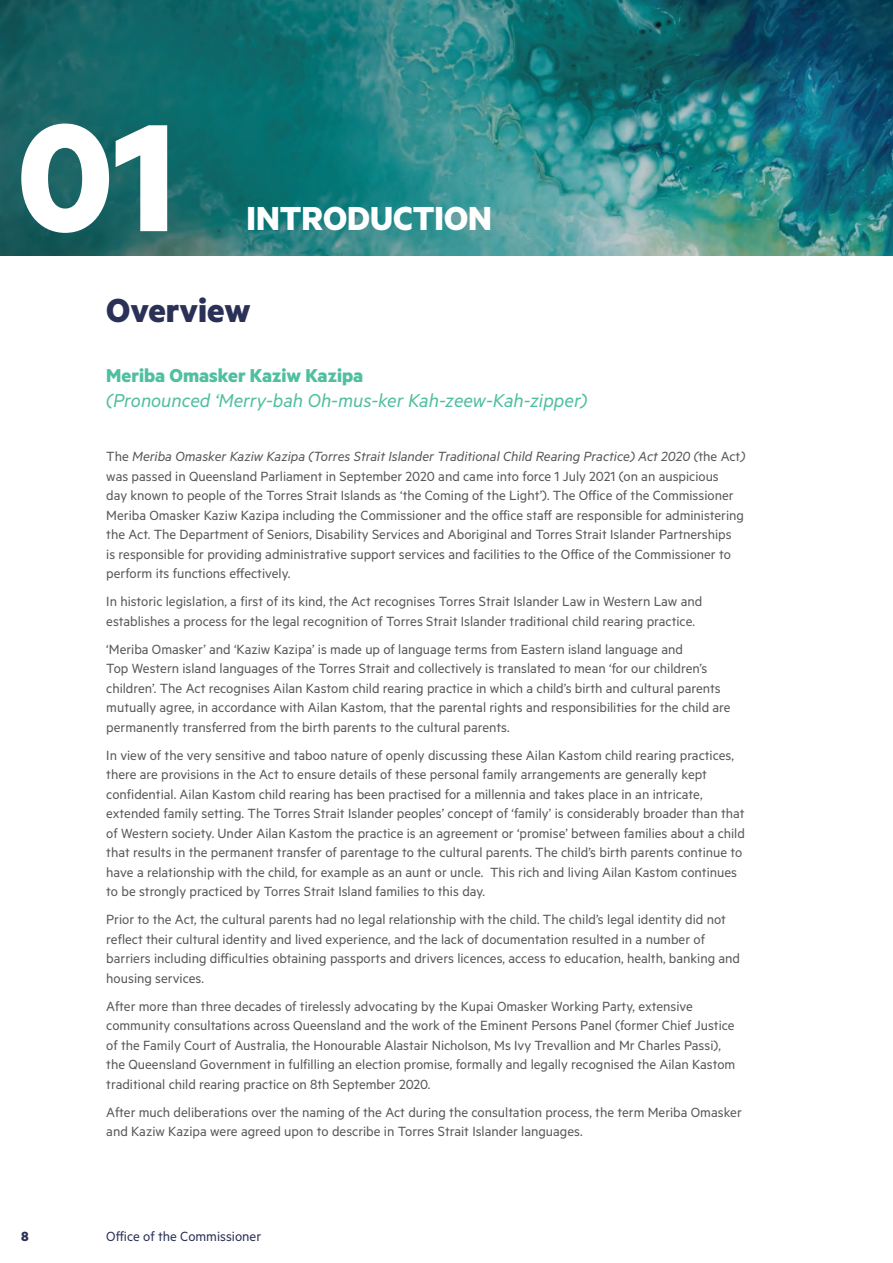
<style>
.page{position:relative;width:893px;height:1263px;background:#fff}
.page>*{position:absolute;margin:0;border:0;box-sizing:border-box;transform-origin:0 0}
.t1{font:700 172.35px "Metric";color:#fff}
.t2{font:700 37.5px "Metric";color:#fff}
.t3{font:700 37.5px "Metric";color:#2b3156}
.t4{font:italic 21px "Metric";color:#50bfa0}
.t5{font:700 21px "Metric";color:#50bfa0}
.t6{font:15px/19.5px "Metric";color:#57585a}
.t7{font:15px "Metric";color:#2b3156}
.t8{font:700 15px "Metric";color:#2b3156}
.s1{font-style:italic}
</style>
<div class="page">
<img style="left:0;top:0;width:893px;height:255px">
<h1 class="t1" style="left:17px;top:72px;width:161px">01</h1>
<h1 class="t2" style="left:247px;top:195px;width:247px">INTRODUCTION</h1>
<h1 class="t3" style="left:106px;top:287px;width:146px">Overview</h1>
<h3 class="t5" style="left:106px;top:362px;width:258px">Meriba Omasker Kaziw Kazipa</h3>
<p class="t4" style="left:106px;top:388px;width:483px">(Pronounced ‘Merry-bah Oh-mus-ker Kah-zeew-Kah-zipper)</p>
<p class="t8" style="left:21px;top:1227px;width:9px">8</p>
<p class="t6" style="left:106px;top:446px;width:640px">The <span class="s1">Meriba Omasker Kaziw Kazipa (Torres Strait Islander Traditional Child Rearing Practice) Act 2020 (</span>the Act<span class="s1">) </span>was passed in Queensland Parliament in September 2020 and came into force 1 July 2021 (on an auspicious<br>day known to people of the Torres Strait Islands as ‘the Coming of the Light’). The Ofice of the Commissioner Meriba Omasker Kaziw Kazipa including the Commissioner and the ofice staf are responsible for administering the Act. The Department of Seniors, Disability Services and Aboriginal and Torres Strait Islander Partnerships<br>is responsible for providing administrative support services and facilities to the Ofice of the Commissioner to perform its functions efectively.</p>
<p class="t6" style="left:106px;top:591px;width:597px">In historic legislation, a first of its kind, the Act recognises Torres Strait Islander Law in Western Law and establishes a process for the legal recognition of Torres Strait Islander traditional child rearing practice.</p>
<p class="t6" style="left:106px;top:639px;width:626px">‘Meriba Omasker’ and ‘Kaziw Kazipa’ is made up of language terms from Eastern island language and<br>Top Western island languages of the Torres Strait and collectively is translated to mean ‘for our children’s children’. The Act recognises Ailan Kastom child rearing practice in which a child’s birth and cultural parents mutually agree, in accordance with Ailan Kastom, that the parental rights and responsibilities for the child are permanently transferred from the birth parents to the cultural parents.</p>
<p class="t6" style="left:106px;top:745px;width:640px">In view of the very sensitive and taboo nature of openly discussing these Ailan Kastom child rearing practices, there are provisions in the Act to ensure details of these personal family arrangements are generally kept confidential. Ailan Kastom child rearing has been practised for a millennia and takes place in an intricate, extended family setting. The Torres Strait Islander peoples’ concept of ‘family’ is considerably broader than that of Western society. Under Ailan Kastom the practice is an agreement or ‘promise’ between families about a child that results in the permanent transfer of parentage to the cultural parents. The child’s birth parents continue to have a relationship with the child, for example as an aunt or uncle. This rich and living Ailan Kastom continues to be strongly practiced by Torres Strait Island families to this day.</p>
<p class="t6" style="left:106px;top:909px;width:635px">Prior to the Act, the cultural parents had no legal relationship with the child. The child’s legal identity did not reflect their cultural identity and lived experience, and the lack of documentation resulted in a number of barriers including dificulties obtaining passports and drivers licences, access to education, health, banking and housing services.</p>
<p class="t6" style="left:106px;top:996px;width:630px">After more than three decades of tirelessly advocating by the Kupai Omasker Working Party, extensive community consultations across Queensland and the work of the Eminent Persons Panel (former Chief Justice of the Family Court of Australia, the Honourable Alastair Nicholson, Ms Ivy Trevallion and Mr Charles Passi), the Queensland Government in fulfilling an election promise, formally and legally recognised the Ailan Kastom traditional child rearing practice on 8th September 2020.</p>
<p class="t6" style="left:106px;top:1102px;width:637px">After much deliberations over the naming of the Act during the consultation process, the term Meriba Omasker and Kaziw Kazipa were agreed upon to describe in Torres Strait Islander languages.</p>
<p class="t7" style="left:106px;top:1228px;width:156px">Office of the Commissioner</p>
</div>
